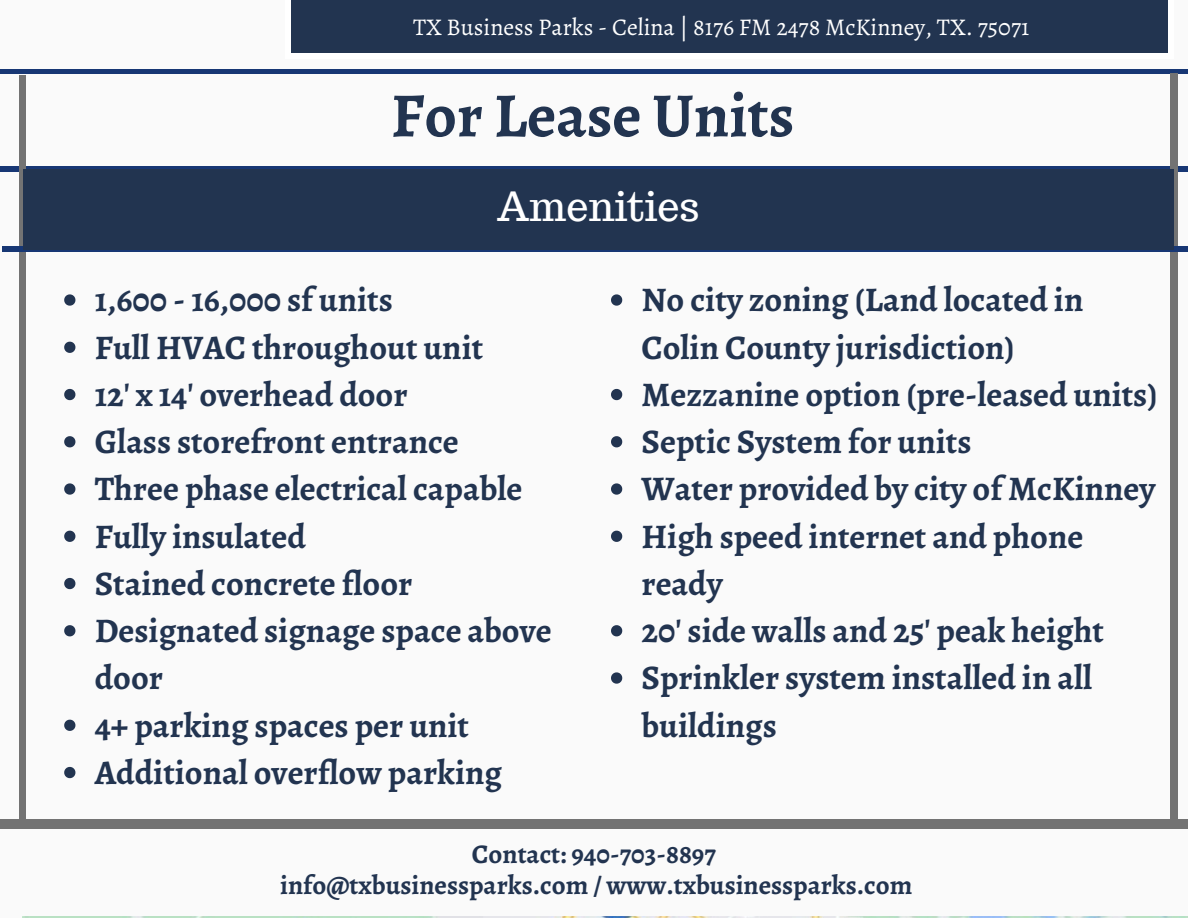
<style>
.page{position:relative;width:1188px;height:918px;background:#fafafa}
.page>*{position:absolute;margin:0;border:0;box-sizing:border-box;transform-origin:0 0}
.t1{font:700 63px "Alegreya";color:#223450}
.t2{font:39.45px "Trocchi";color:#fff}
.t3{font:700 34.5px/47.2px "Alegreya";color:#223450}
.t4{font:700 27px "Alegreya";color:#223450}
.t5{font:24px "Alegreya";color:#fff}
</style>
<div class="page">
<div style="left:0;top:819px;width:1188px;height:10px;background:#737373"></div>
<hr style="left:0;top:70px;width:1188px;height:4px;background:#173774">
<hr style="left:0;top:167px;width:1188px;height:4px;background:#173774">
<div style="left:20px;top:75px;width:6px;height:749px;background:#737373"></div>
<div style="left:286px;top:0;width:888px;height:59px;background:#fff"></div>
<div style="left:292px;top:0;width:876px;height:53px;background:#223450"></div>
<div style="left:1170px;top:74px;width:8px;height:752px;background:#737373"></div>
<svg style="left:64px;top:294px;width:11px;height:12px"></svg>
<svg style="left:64px;top:342px;width:11px;height:11px"></svg>
<svg style="left:64px;top:389px;width:11px;height:11px"></svg>
<svg style="left:64px;top:436px;width:11px;height:11px"></svg>
<svg style="left:64px;top:483px;width:11px;height:12px"></svg>
<svg style="left:64px;top:531px;width:11px;height:11px"></svg>
<svg style="left:64px;top:578px;width:11px;height:11px"></svg>
<svg style="left:64px;top:625px;width:11px;height:11px"></svg>
<svg style="left:64px;top:720px;width:11px;height:11px"></svg>
<svg style="left:64px;top:767px;width:11px;height:11px"></svg>
<hr style="left:2px;top:247px;width:1186px;height:4px;background:#173774">
<div style="left:23px;top:169px;width:1151px;height:81px;background:#223450"></div>
<img style="left:23px;top:916px;width:1165px;height:2px">
<svg style="left:611px;top:294px;width:11px;height:12px"></svg>
<svg style="left:611px;top:389px;width:11px;height:11px"></svg>
<svg style="left:611px;top:436px;width:11px;height:11px"></svg>
<svg style="left:611px;top:483px;width:11px;height:12px"></svg>
<svg style="left:611px;top:531px;width:11px;height:11px"></svg>
<svg style="left:611px;top:625px;width:11px;height:11px"></svg>
<svg style="left:611px;top:672px;width:11px;height:12px"></svg>
<p class="t5" style="left:413px;top:10px;width:618px">TX Business Parks - Celina | 8176 FM 2478 McKinney, TX. 75071</p>
<h1 class="t1" style="left:391px;top:72px;width:405px">For Lease Units</h1>
<h2 class="t2" style="left:497px;top:181px;width:204px">Amenities</h2>
<p class="t3" style="left:95px;top:276px;width:300px">1,600 - 16,000 sf units</p>
<p class="t3" style="left:95px;top:323px;width:390px">Full HVAC throughout unit</p>
<p class="t3" style="left:95px;top:371px;width:314px">12' x 14' overhead door</p>
<p class="t3" style="left:95px;top:418px;width:366px">Glass storefront entrance</p>
<p class="t3" style="left:95px;top:465px;width:429px">Three phase electrical capable</p>
<p class="t3" style="left:95px;top:512px;width:213px">Fully insulated</p>
<p class="t3" style="left:95px;top:560px;width:319px">Stained concrete floor</p>
<p class="t3" style="left:95px;top:607px;width:459px">Designated signage space above door</p>
<p class="t3" style="left:95px;top:701px;width:376px">4+ parking spaces per unit</p>
<p class="t3" style="left:95px;top:749px;width:409px">Additional overflow parking</p>
<p class="t3" style="left:642px;top:276px;width:443px">No city zoning (Land located in<br>Colin County jurisdiction)</p>
<p class="t3" style="left:642px;top:371px;width:517px">Mezzanine option (pre-leased units)</p>
<p class="t3" style="left:642px;top:418px;width:331px">Septic System for units</p>
<p class="t3" style="left:642px;top:465px;width:515px">Water provided by city of McKinney</p>
<p class="t3" style="left:642px;top:512px;width:443px">High speed internet and phone ready</p>
<p class="t3" style="left:642px;top:607px;width:464px">20' side walls and 25' peak height</p>
<p class="t3" style="left:642px;top:654px;width:452px">Sprinkler system installed in all buildings</p>
<h4 class="t4" style="left:472px;top:835px;width:246px">Contact: 940-703-8897</h4>
<h4 class="t4" style="left:280px;top:867px;width:634px">info@txbusinessparks.com / www.txbusinessparks.com</h4>
</div>
